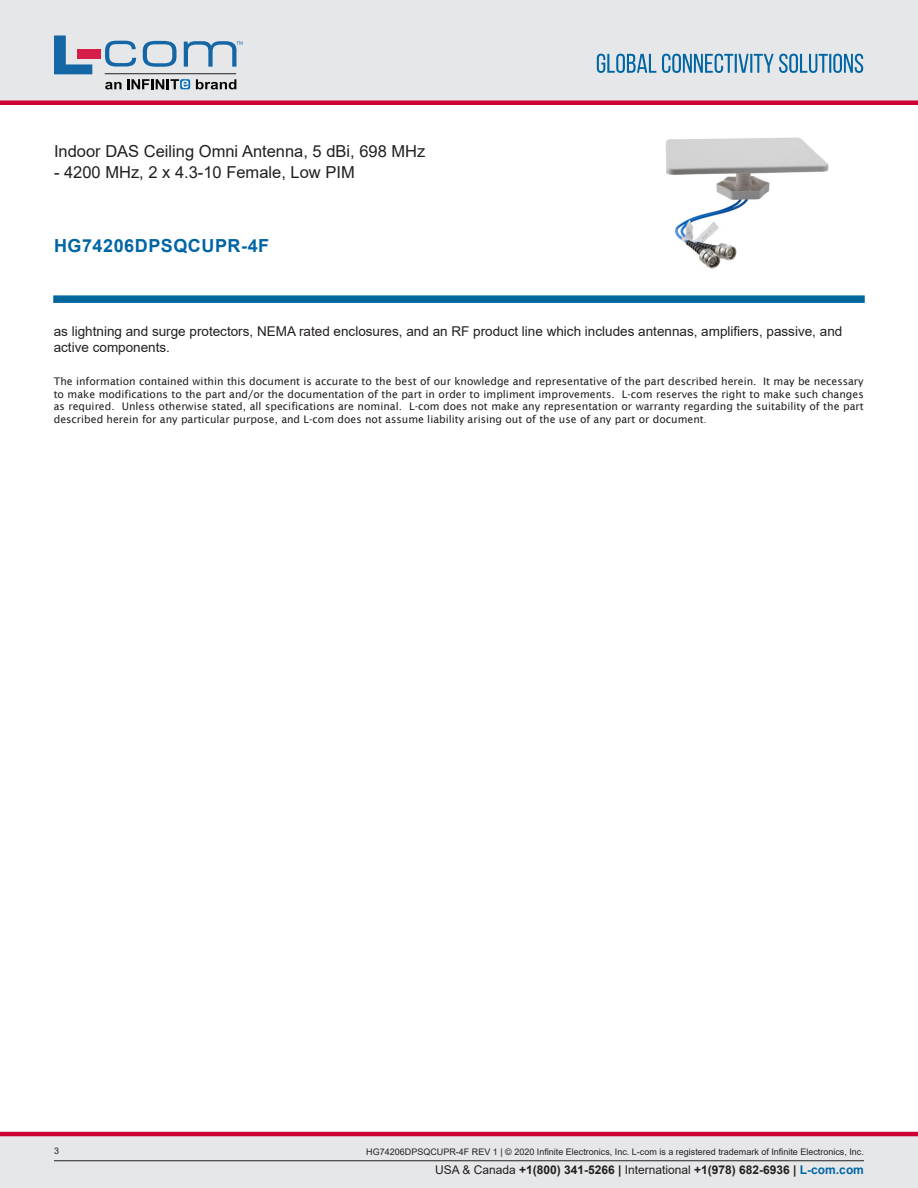
<style>
.page{position:relative;width:918px;height:1188px;background:#fff}
.page>*{position:absolute;margin:0;border:0;box-sizing:border-box;transform-origin:0 0}
.PN{font:700 18px "Arial";letter-spacing:.03em;color:#0065a4}
.Web_Description_Para{font:16.5px "Arial";color:#231f20}
.Web_Description_Para-2{font:13.5px/16.2px "Arial";color:#231f20}
.t1{font:700 12px "Arial";color:#231f20}
.t2{font:10.5px/12.6px "Lucida Sans";color:#231f20;text-align:justify}
.t3{font:9px "Arial";color:#231f20}
.s1{font-size:9px}
.s2{font-weight:400}
.s3{color:#0065a4}
</style>
<div class="page">
<div style="left:0;top:1136px;width:918px;height:52px;background:#e6e7e9"></div>
<hr style="left:0;top:1132px;width:918px;height:4px;background:#c03">
<div style="left:0;top:0;width:918px;height:102px;background:#e6e7e9"></div>
<div style="left:0;top:100px;width:918px;height:5px;background:#c03"></div>
<hr style="left:54px;top:1160px;width:810px;height:1px;background:#231f20">
<svg style="left:597px;top:54px;width:266px;height:19px"></svg>
<hr style="left:105px;top:73px;width:131px;height:1px;background:#211e1e">
<svg style="left:54px;top:35px;width:38px;height:39px"></svg>
<svg style="left:143px;top:41px;width:34px;height:26px"></svg>
<svg style="left:105px;top:41px;width:31px;height:26px"></svg>
<div style="left:77px;top:49px;width:23px;height:10px;background:#d41e47"></div>
<svg style="left:180px;top:79px;width:10px;height:10px"></svg>
<svg style="left:196px;top:79px;width:40px;height:10px"></svg>
<svg style="left:105px;top:79px;width:83px;height:10px"></svg>
<svg style="left:184px;top:41px;width:59px;height:26px"></svg>
<svg style="left:53px;top:295px;width:812px;height:8px;fill:#00669f"></svg>
<img style="left:665px;top:137px;width:164px;height:132px">
<h1 class="Web_Description_Para" style="left:54px;top:140px;width:373px">Indoor DAS Ceiling Omni Antenna, 5 dBi, 698 MHz</h1>
<h1 class="Web_Description_Para" style="left:54px;top:161px;width:302px">- 4200 MHz, 2 x 4.3-10 Female, Low PIM</h1>
<p class="PN" style="left:54px;top:233px;width:217px">HG74206DPSQCUPR-4F</p>
<h1 class="Web_Description_Para-2" style="left:54px;top:323px;width:790px">as lightning and surge protectors, NEMA rated enclosures, and an RF product line which includes antennas, amplifiers, passive, and active components.</h1>
<p class="t2" style="left:54px;top:375px;width:811px">The information contained within this document is accurate to the best of our knowledge and representative of the part described herein. It may be necessary to make modifications to the part and/or the documentation of the part in order to impliment improvements. L-com reserves the right to make such changes as required. Unless otherwise stated, all specifications are nominal. L-com does not make any representation or warranty regarding the suitability of the part described herein for any particular purpose, and L-com does not assume liability arising out of the use of any part or document<span class="s1">.</span></p>
<p class="t3" style="left:54px;top:1144px;width:7px">3</p>
<p class="t3" style="left:366px;top:1146px;width:499px">HG74206DPSQCUPR-4F REV 1 | © 2020 Infinite Electronics, Inc. L-com is a registered trademark of Infinite Electronics, Inc.</p>
<p class="t1" style="left:435px;top:1162px;width:430px"><span class="s2">USA &amp; Canada</span> +1(800) 341-5266 | <span class="s2">International</span> +1(978) 682-6936 | <span class="s3">L-com.com</span></p>
</div>
